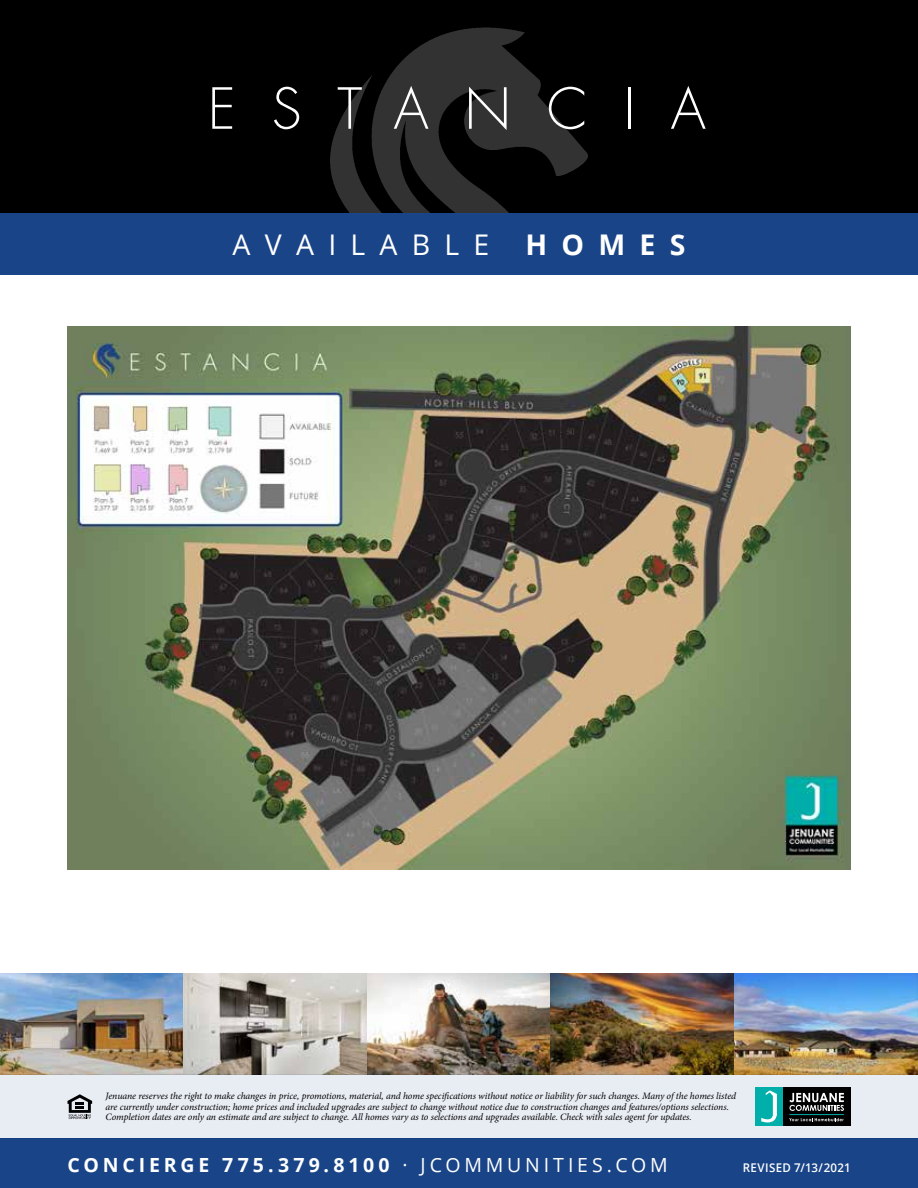
<style>
.page{position:relative;width:918px;height:1188px;background:#fff}
.page>*{position:absolute;margin:0;border:0;box-sizing:border-box;transform-origin:0 0}
.t1{font:28.5px "Open Sans";letter-spacing:.5em;color:#fff}
.t2{font:700 28.5px "Open Sans";letter-spacing:.5em;color:#fff}
.t3{font:700 19.5px "Open Sans";letter-spacing:.2em;color:#fff}
.t4{font:600 12px "Open Sans";letter-spacing:.03em;color:#fff;scale:.96 1}
.t5{font:italic 9.75px/10.5px "Minion Pro";letter-spacing:-.01em;color:#000}
.s1{font-weight:400}
</style>
<div class="page">
<div style="left:0;top:1138px;width:918px;height:50px;background:#194487"></div>
<div style="left:0;top:0;width:918px;height:226px;background:#000"></div>
<svg style="left:390px;top:27px;width:198px;height:248px"></svg>
<div style="left:0;top:213px;width:918px;height:61px;background:#194487"></div>
<svg style="left:212px;top:87px;width:20px;height:42px"></svg>
<svg style="left:274px;top:87px;width:25px;height:42px"></svg>
<svg style="left:330px;top:75px;width:177px;height:252px"></svg>
<svg style="left:549px;top:87px;width:35px;height:42px"></svg>
<hr style="left:628px;top:87px;width:2px;height:42px;background:#fff">
<svg style="left:671px;top:86px;width:35px;height:43px"></svg>
<img style="left:0;top:973px;width:918px;height:101px">
<div style="left:0;top:1074px;width:918px;height:64px;background:#e8ecf3"></div>
<svg style="left:68px;top:1094px;width:24px;height:25px"></svg>
<div style="left:756px;top:1087px;width:94px;height:39px;background:#000"></div>
<svg style="left:789px;top:1093px;width:55px;height:18px"></svg>
<svg style="left:789px;top:1118px;width:55px;height:3px"></svg>
<div style="left:756px;top:1087px;width:27px;height:39px;background:#00afaa"></div>
<svg style="left:761px;top:1090px;width:16px;height:33px"></svg>
<hr style="left:790px;top:1114px;width:54px;height:1px;background:#00afaa">
<img style="left:68px;top:327px;width:782px;height:542px">
<h1 class="t1" style="left:233px;top:225px;width:258px">AVAILABLE</h1>
<h1 class="t2" style="left:525px;top:224px;width:162px">HOMES</h1>
<p class="t5" style="left:106px;top:1091px;width:632px">Jenuane reserves the right to make changes in price, promotions, material, and home specifications without notice or liability for such changes. Many of the homes listed are currently under construction; home prices and included upgrades are subject to change without notice due to construction changes and features/options selections.<br>Completion dates are only an estimate and are subject to change. All homes vary as to selections and upgrades available. Check with sales agent for updates.</p>
<h2 class="t3" style="left:68px;top:1151px;width:602px">CONCIERGE 775.379.8100 <span class="s1">· JCOMMUNITIES.COM</span></h2>
<p class="t4" style="left:743px;top:1159px;width:114px">REVISED 7/13/2021</p>
</div>
